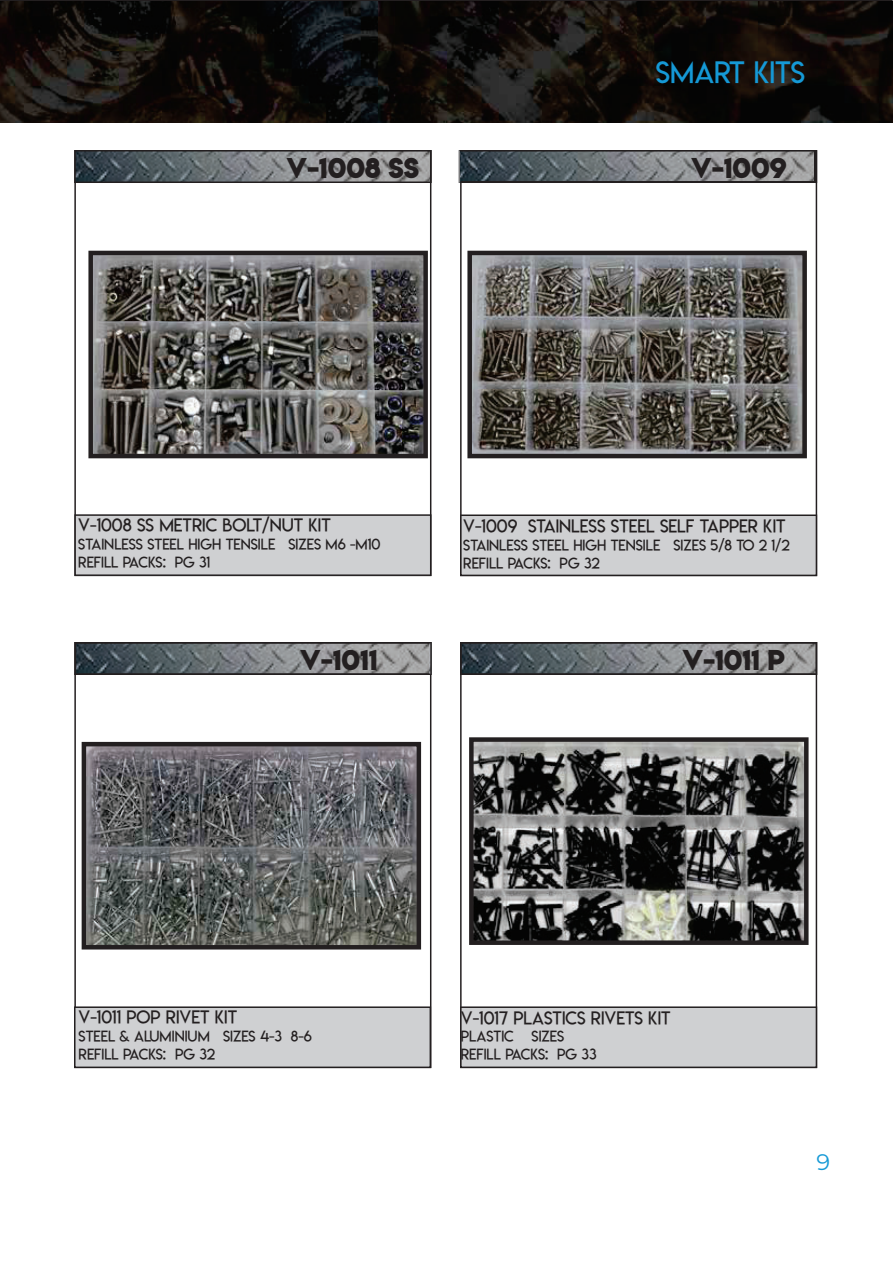
<style>
.page{position:relative;width:893px;height:1263px;background:#fff}
.page>*{position:absolute;margin:0;border:0;box-sizing:border-box;transform-origin:0 0}
.t1{font:30px "Lemon Milklight";color:#1599d6}
.t2{font:25.5px "Lemon Milkbold";color:#231f20}
.t3{font:22.5px "Montserrat Alternates";color:#1599d6}
.t4{font:18px "Lemon Milklight";color:#231f20}
.t5{font:15px/18px "Lemon Milklight";color:#231f20}
</style>
<div class="page">
<svg style="left:74px;top:183px;width:357px;height:331px"></svg>
<svg style="left:460px;top:183px;width:357px;height:332px"></svg>
<svg style="left:74px;top:675px;width:357px;height:331px"></svg>
<svg style="left:460px;top:675px;width:357px;height:331px"></svg>
<div style="left:75px;top:515px;width:356px;height:60px;background:#cfd0d2"></div>
<div style="left:74px;top:514px;width:357px;height:62px;border:2px solid #231f20"></div>
<div style="left:461px;top:515px;width:355px;height:60px;background:#cfd0d2"></div>
<div style="left:460px;top:515px;width:357px;height:61px;border:2px solid #231f20"></div>
<div style="left:75px;top:1007px;width:355px;height:60px;background:#cfd0d2"></div>
<div style="left:74px;top:1006px;width:357px;height:62px;border:2px solid #231f20"></div>
<div style="left:461px;top:1007px;width:355px;height:60px;background:#cfd0d2"></div>
<div style="left:460px;top:1006px;width:357px;height:62px;border:2px solid #231f20"></div>
<img style="left:93px;top:256px;width:330px;height:197px">
<div style="left:88px;top:251px;width:340px;height:207px;border:4px solid #231f20"></div>
<svg style="left:74px;top:150px;width:357px;height:33px"></svg>
<img style="left:76px;top:182px;width:354px;height:1px">
<img style="left:75px;top:151px;width:356px;height:31px">
<svg style="left:459px;top:150px;width:358px;height:33px"></svg>
<img style="left:460px;top:151px;width:355px;height:32px">
<hr style="left:431px;top:642px;width:1px;height:33px;background:#525254">
<svg style="left:74px;top:642px;width:357px;height:33px"></svg>
<img style="left:75px;top:643px;width:356px;height:31px">
<svg style="left:460px;top:642px;width:357px;height:33px"></svg>
<img style="left:461px;top:643px;width:355px;height:31px">
<img style="left:462px;top:644px;width:354px;height:30px">
<img style="left:472px;top:256px;width:330px;height:197px">
<div style="left:467px;top:251px;width:340px;height:207px;border:4px solid #231f20"></div>
<img style="left:87px;top:747px;width:329px;height:198px">
<div style="left:82px;top:742px;width:339px;height:208px;border:4px solid #231f20"></div>
<img style="left:474px;top:742px;width:329px;height:198px">
<div style="left:469px;top:737px;width:339px;height:208px;border:4px solid #231f20"></div>
<img style="left:0;top:1px;width:893px;height:121px">
<h1 class="t1" style="left:656px;top:56px;width:151px">SMART KITS</h1>
<h2 class="t2" style="left:286px;top:155px;width:135px">V-1008 ss</h2>
<h2 class="t2" style="left:691px;top:155px;width:97px">V-1009</h2>
<p class="t4" style="left:78px;top:516px;width:254px">V-1008 SS METRIC BOLT/NUT KIT</p>
<p class="t5" style="left:78px;top:536px;width:304px">STAINLESS STEEL HIGH TENSILE SIZES M6 -M10<br>REFILL PACKS: PG 31</p>
<h2 class="t2" style="left:300px;top:646px;width:79px">V-1011</h2>
<p class="t4" style="left:463px;top:516px;width:324px">V-1009 STAINLESS STEEL SELF TAPPER KIT</p>
<p class="t5" style="left:463px;top:536px;width:328px">STAINLESS STEEL HIGH TENSILE SIZES 5/8 TO 2 1/2<br>REFILL PACKS: PG 32</p>
<h2 class="t2" style="left:682px;top:646px;width:104px">V-1011 p</h2>
<p class="t4" style="left:79px;top:1007px;width:160px">V-1011 POP RIVET KIT</p>
<p class="t5" style="left:79px;top:1028px;width:235px">STEEL &amp; ALUMINIUM SIZES 4-3 8-6<br>REFILL PACKS: PG 32</p>
<p class="t4" style="left:461px;top:1008px;width:211px">V-1017 PLASTICS RIVETS KIT</p>
<p class="t5" style="left:461px;top:1028px;width:137px">PLASTIC SIZES<br>REFILL PACKS: PG 33</p>
<h3 class="t3" style="left:816px;top:1149px;width:15px">9</h3>
</div>
